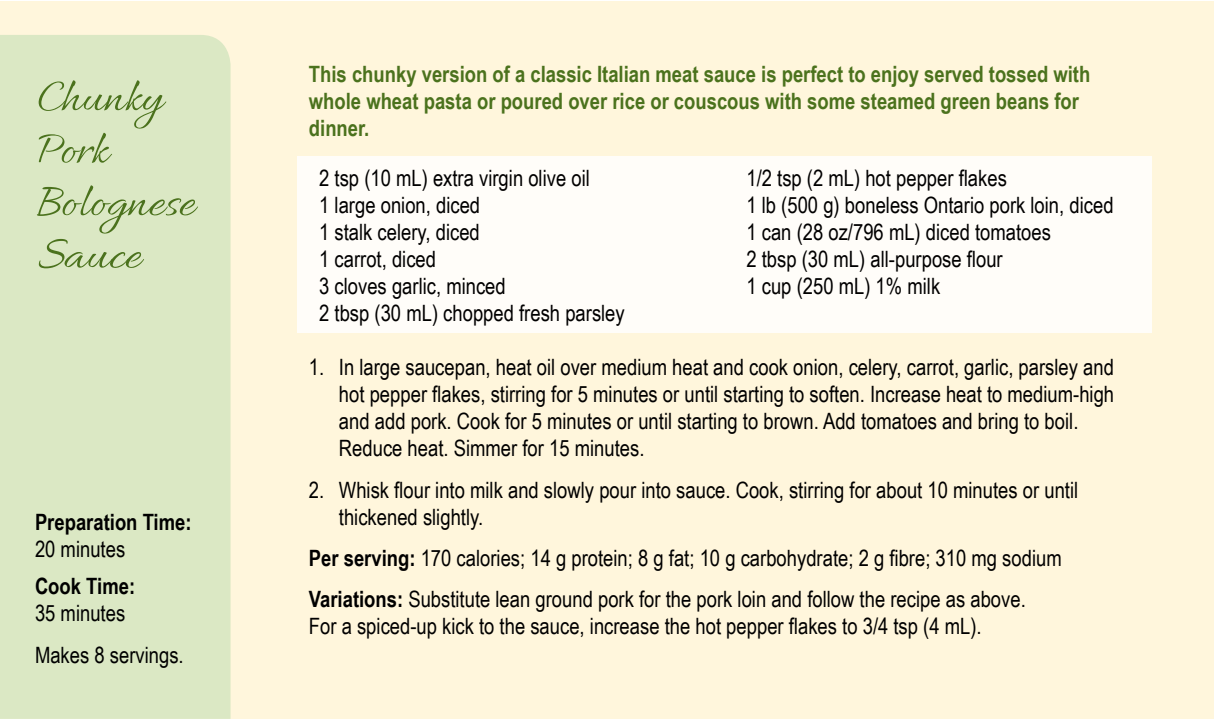
<style>
.page{position:relative;width:1215px;height:720px;background:#fff}
.page>*{position:absolute;margin:0;border:0;box-sizing:border-box;transform-origin:0 0}
.t1{font:62.5px/52.5px "Allura";color:#4b721d}
.t2{font:22.5px/27px "Arial Narrow";color:#000}
.t3{font:700 22.5px/27px "Arial Narrow";color:#4b721d}
.t4{font:700 22.5px "Arial Narrow";color:#000}
.s1{font-weight:700}
</style>
<div class="page">
<div style="left:1px;top:1px;width:1213px;height:718px;background:#fff6dc"></div>
<div style="left:0;top:35px;width:231px;height:684px;background:#dbe8c4"></div>
<div style="left:297px;top:157px;width:855px;height:176px;background:#fff"></div>
<h1 class="t1" style="left:37px;top:72px;width:159px">Chunky<br>Pork<br>Bolognese<br>Sauce</h1>
<p class="t4" style="left:35px;top:505px;width:158px">Preparation Time:</p>
<p class="t2" style="left:35px;top:535px;width:92px">20 minutes</p>
<p class="t4" style="left:35px;top:569px;width:102px">Cook Time:</p>
<p class="t2" style="left:35px;top:592px;width:150px;line-height:41.5px">35 minutes<br>Makes 8 servings.</p>
<p class="t3" style="left:309px;top:60px;width:783px">This chunky version of a classic Italian meat sauce is perfect to enjoy served tossed with whole wheat pasta or poured over rice or couscous with some steamed green beans for dinner.</p>
<p class="t2" style="left:319px;top:164px;width:272px">2 tsp (10 mL) extra virgin olive oil</p>
<p class="t2" style="left:746px;top:164px;width:262px">1/2 tsp (2 mL) hot pepper flakes</p>
<p class="t2" style="left:319px;top:191px;width:163px">1 large onion, diced</p>
<p class="t2" style="left:746px;top:191px;width:369px">1 lb (500 g) boneless Ontario pork loin, diced</p>
<p class="t2" style="left:319px;top:218px;width:162px">1 stalk celery, diced</p>
<p class="t2" style="left:746px;top:218px;width:306px">1 can (28 oz/796 mL) diced tomatoes</p>
<p class="t2" style="left:319px;top:245px;width:118px">1 carrot, diced</p>
<p class="t2" style="left:746px;top:245px;width:258px">2 tbsp (30 mL) all-purpose flour</p>
<p class="t2" style="left:319px;top:272px;width:188px">3 cloves garlic, minced</p>
<p class="t2" style="left:746px;top:272px;width:195px">1 cup (250 mL) 1% milk</p>
<p class="t2" style="left:319px;top:299px;width:307px">2 tbsp (30 mL) chopped fresh parsley</p>
<p class="t2" style="left:339px;top:353px;width:777px;text-indent:-30px">1. In large saucepan, heat oil over medium heat and cook onion, celery, carrot, garlic, parsley and hot pepper flakes, stirring for 5 minutes or until starting to soften. Increase heat to medium-high and add pork. Cook for 5 minutes or until starting to brown. Add tomatoes and bring to boil.<br>Reduce heat. Simmer for 15 minutes.</p>
<p class="t2" style="left:339px;top:475px;width:741px;text-indent:-30px">2. Whisk flour into milk and slowly pour into sauce. Cook, stirring for about 10 minutes or until thickened slightly.</p>
<p class="t2" style="left:309px;top:536px;width:754px;line-height:41.5px"><span class="s1">Per serving:</span> 170 calories; 14 g protein; 8 g fat; 10 g carbohydrate; 2 g fibre; 310 mg sodium<br><span class="s1">Variations:</span> Substitute lean ground pork for the pork loin and follow the recipe as above.</p>
<p class="t2" style="left:309px;top:612px;width:674px">For a spiced-up kick to the sauce, increase the hot pepper flakes to 3/4 tsp (4 mL).</p>
</div>
